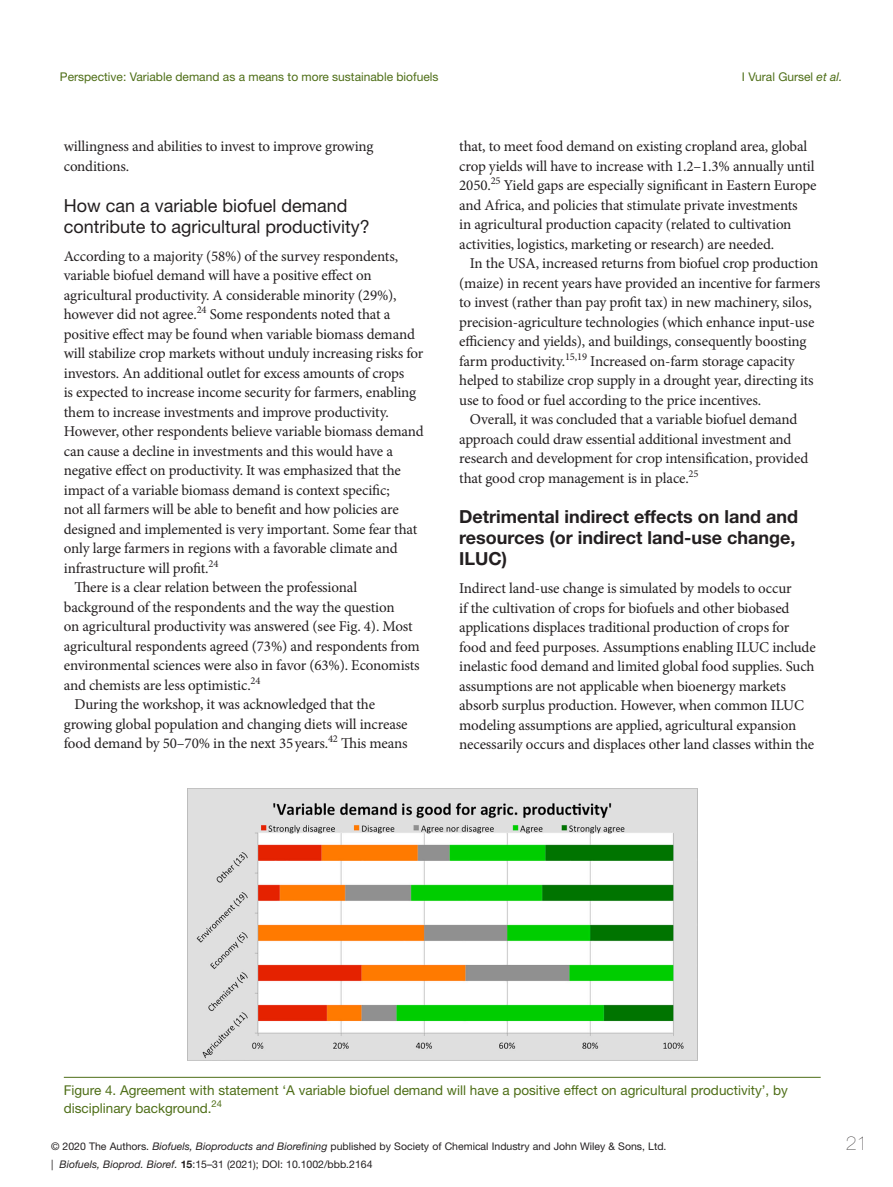
<style>
.page{position:relative;width:893px;height:1187px;background:#fff}
.page>*{position:absolute;margin:0;border:0;box-sizing:border-box;transform-origin:0 0}
.t1{font:200 19.5px "Helvetica Neue LT Std";color:#231f20}
._2_HD{font:700 18px/21px "Helvetica Neue LT Std";color:#231f20}
._3_HD{font:18px/21px "Helvetica Neue LT Std";color:#231f20}
.TXT{font:15px/19.5px "Minion Pro";letter-spacing:-.01em;color:#231f20}
.TXT_F{font:15px/19.5px "Minion Pro";letter-spacing:-.015em;color:#231f20}
.FIG_CAP{font:13.5px/18px "Helvetica Neue LT Std";color:#4e6e17}
.t2{font:12px "Helvetica Neue LT Std";color:#4e6e17}
.t3{font:10.5px/18px "Helvetica Neue LT Std";color:#231f20}
.s1{font-style:italic}
.s2{font-weight:700}
</style>
<div class="page">
<img style="left:187px;top:788px;width:510px;height:272px">
<hr style="left:64px;top:1076px;width:757px;height:1px;background:#4e6e17">
<p class="t2" style="left:60px;top:69px;width:380px">Perspective: Variable demand as a means to more sustainable biofuels</p>
<p class="t2" style="left:742px;top:69px;width:102px">I Vural Gursel <span class="s1">et al.</span></p>
<p class="TXT" style="left:64px;top:137px;width:311px">willingness and abilities to invest to improve growing conditions.</p>
<p class="_3_HD" style="left:64px;top:194px;width:308px">How can a variable biofuel demand contribute to agricultural productivity?</p>
<p class="TXT_F" style="left:64px;top:246px;width:361px">According to a majority (58%) of the survey respondents, variable biofuel demand will have a positive effect on agricultural productivity. A considerable minority (29%), however did not agree.<sup>24</sup> Some respondents noted that a positive effect may be found when variable biomass demand will stabilize crop markets without unduly increasing risks for investors. An additional outlet for excess amounts of crops<br>is expected to increase income security for farmers, enabling them to increase investments and improve productivity.<br>However, other respondents believe variable biomass demand can cause a decline in investments and this would have a negative effect on productivity. It was emphasized that the impact of a variable biomass demand is context specific;<br>not all farmers will be able to benefit and how policies are designed and implemented is very important. Some fear that only large farmers in regions with a favorable climate and infrastructure will profit.<sup>24</sup></p>
<p class="TXT" style="left:64px;top:578px;width:357px;text-indent:11px">There is a clear relation between the professional background of the respondents and the way the question<br>on agricultural productivity was answered (see Fig. 4). Most agricultural respondents agreed (73%) and respondents from environmental sciences were also in favor (63%). Economists and chemists are less optimistic.<sup>24</sup></p>
<p class="TXT" style="left:64px;top:695px;width:345px;text-indent:11px">During the workshop, it was acknowledged that the growing global population and changing diets will increase food demand by 50–70% in the next 35years.<sup>42</sup> This means</p>
<p class="TXT" style="left:459px;top:137px;width:359px">that, to meet food demand on existing cropland area, global crop yields will have to increase with 1.2–1.3% annually until 2050.<sup>25</sup> Yield gaps are especially significant in Eastern Europe and Africa, and policies that stimulate private investments<br>in agricultural production capacity (related to cultivation activities, logistics, marketing or research) are needed.</p>
<p class="TXT" style="left:459px;top:254px;width:363px;text-indent:11px">In the USA, increased returns from biofuel crop production (maize) in recent years have provided an incentive for farmers to invest (rather than pay profit tax) in new machinery, silos, precision-agriculture technologies (which enhance input-use efficiency and yields), and buildings, consequently boosting farm productivity.<sup>15,19</sup> Increased on-farm storage capacity helped to stabilize crop supply in a drought year, directing its use to food or fuel according to the price incentives.</p>
<p class="TXT" style="left:459px;top:410px;width:350px;text-indent:11px">Overall, it was concluded that a variable biofuel demand approach could draw essential additional investment and research and development for crop intensification, provided that good crop management is in place.<sup>25</sup></p>
<p class="_2_HD" style="left:459px;top:506px;width:340px">Detrimental indirect effects on land and resources (or indirect land-use change,<br>ILUC)</p>
<p class="TXT_F" style="left:459px;top:578px;width:358px">Indirect land-use change is simulated by models to occur<br>if the cultivation of crops for biofuels and other biobased applications displaces traditional production of crops for food and feed purposes. Assumptions enabling ILUC include inelastic food demand and limited global food supplies. Such assumptions are not applicable when bioenergy markets absorb surplus production. However, when common ILUC modeling assumptions are applied, agricultural expansion necessarily occurs and displaces other land classes within the</p>
<p class="FIG_CAP" style="left:64px;top:1080px;width:725px">Figure 4. Agreement with statement ‘A variable biofuel demand will have a positive effect on agricultural productivity’, by disciplinary background.<sup>24</sup></p>
<p class="t3" style="left:51px;top:1137px;width:617px">© 2020 The Authors. <span class="s1">Biofuels, Bioproducts and Biorefining</span> published by Society of Chemical Industry and John Wiley &amp; Sons, Ltd. | <span class="s1">Biofuels, Bioprod. Bioref.</span> <span class="s2">15</span>:15–31 (2021); DOI: 10.1002/bbb.2164</p>
<h1 class="t1" style="left:846px;top:1131px;width:23px">21</h1>
</div>
